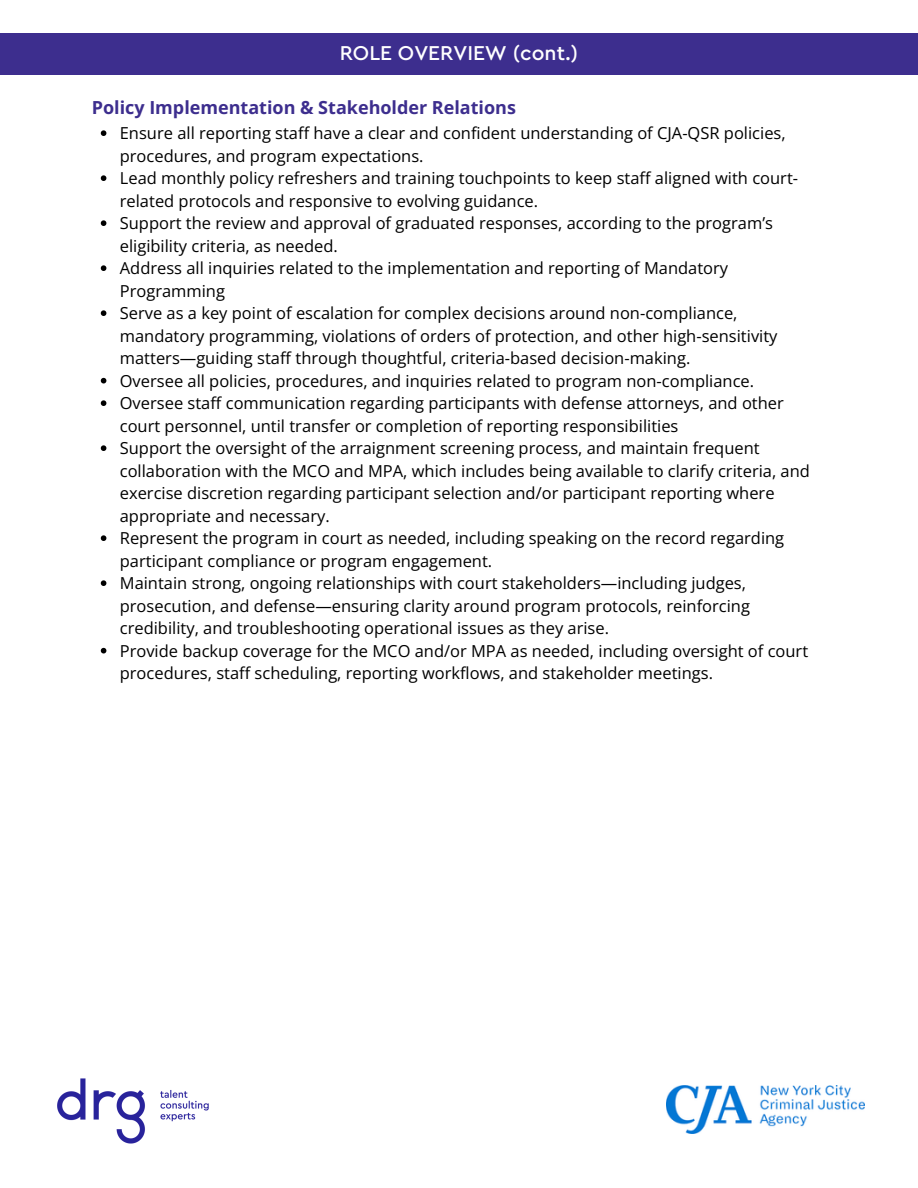
<style>
.page{position:relative;width:918px;height:1188px;background:#fff}
.page>*{position:absolute;margin:0;border:0;box-sizing:border-box;transform-origin:0 0}
.t1{font:500 21px "Cera Pro";color:#fff}
.t2{font:700 18px "Open Sans";color:#3d2e8e}
.t3{font:16.5px/22.5px "Open Sans";color:#000}
</style>
<div class="page">
<img style="left:57px;top:1078px;width:152px;height:66px">
<div style="left:0;top:33px;width:918px;height:42px;background:#3d2e8e"></div>
<svg style="left:101px;top:130px;width:5px;height:6px"></svg>
<svg style="left:101px;top:175px;width:5px;height:6px"></svg>
<svg style="left:101px;top:220px;width:5px;height:6px"></svg>
<svg style="left:101px;top:265px;width:5px;height:6px"></svg>
<svg style="left:101px;top:310px;width:5px;height:6px"></svg>
<svg style="left:101px;top:378px;width:5px;height:5px"></svg>
<svg style="left:101px;top:400px;width:5px;height:6px"></svg>
<svg style="left:101px;top:445px;width:5px;height:6px"></svg>
<svg style="left:101px;top:535px;width:5px;height:6px"></svg>
<svg style="left:101px;top:580px;width:5px;height:6px"></svg>
<svg style="left:101px;top:648px;width:5px;height:5px"></svg>
<img style="left:666px;top:1086px;width:198px;height:48px">
<h2 class="t1" style="left:340px;top:43px;width:240px">ROLE OVERVIEW (cont.)</h2>
<p class="t2" style="left:92px;top:94px;width:426px">Policy Implementation &amp; Stakeholder Relations</p>
<p class="t3" style="left:120px;top:122px;width:667px">Ensure all reporting staff have a clear and confident understanding of CJA-QSR policies, procedures, and program expectations.</p>
<p class="t3" style="left:120px;top:167px;width:680px">Lead monthly policy refreshers and training touchpoints to keep staff aligned with court&shy;related protocols and responsive to evolving guidance.</p>
<p class="t3" style="left:120px;top:212px;width:655px">Support the review and approval of graduated responses, according to the program’s eligibility criteria, as needed.</p>
<p class="t3" style="left:120px;top:257px;width:610px">Address all inquiries related to the implementation and reporting of Mandatory<br>Programming</p>
<p class="t3" style="left:120px;top:302px;width:659px">Serve as a key point of escalation for complex decisions around non-compliance, mandatory programming, violations of orders of protection, and other high-sensitivity matters—guiding staff through thoughtful, criteria-based decision-making.</p>
<p class="t3" style="left:120px;top:369px;width:636px">Oversee all policies, procedures, and inquiries related to program non-compliance.</p>
<p class="t3" style="left:120px;top:392px;width:666px">Oversee staff communication regarding participants with defense attorneys, and other court personnel, until transfer or completion of reporting responsibilities</p>
<p class="t3" style="left:120px;top:437px;width:692px">Support the oversight of the arraignment screening process, and maintain frequent collaboration with the MCO and MPA, which includes being available to clarify criteria, and exercise discretion regarding participant selection and/or participant reporting where appropriate and necessary.</p>
<p class="t3" style="left:120px;top:527px;width:666px">Represent the program in court as needed, including speaking on the record regarding participant compliance or program engagement.</p>
<p class="t3" style="left:120px;top:572px;width:632px">Maintain strong, ongoing relationships with court stakeholders—including judges, prosecution, and defense—ensuring clarity around program protocols, reinforcing credibility, and troubleshooting operational issues as they arise.</p>
<p class="t3" style="left:120px;top:639px;width:690px">Provide backup coverage for the MCO and/or MPA as needed, including oversight of court procedures, staff scheduling, reporting workflows, and stakeholder meetings.</p>
</div>
